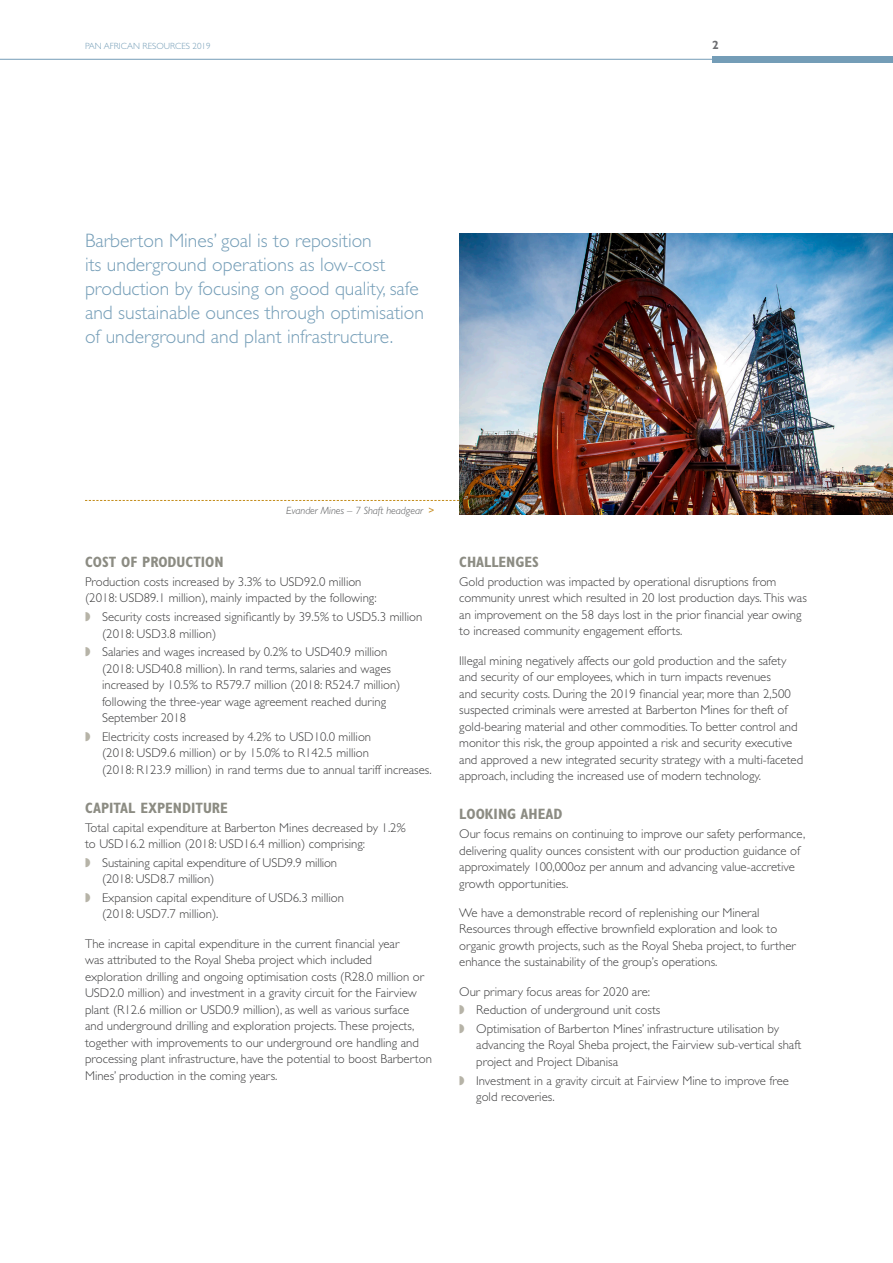
<style>
.page{position:relative;width:893px;height:1263px;background:#fff}
.page>*{position:absolute;margin:0;border:0;box-sizing:border-box;transform-origin:0 0}
._2019_NJ_intro_para{font:300 19.5px/24px "Gill Sans Std";color:#749db7}
._2019_NJ_Body_head_1{font:700 condensed 15px "Gill Sans Std";color:#8c8c83}
._2019_NJ_body_copy{font:300 12.75px/16.5px "Gill Sans Std";color:#3e3e3f}
._2019_NJ_body_copy_0{font:300 12.75px/16.5px "Gill Sans Std";color:#3e3e3f}
.t1{font:700 12px "Gill Sans Std";color:#6c6d70}
._2019_NJ_footnotes{font:italic 300 10.5px "Gill Sans Std";color:#545557}
.t2{font:300 9px "Gill Sans Std";color:#749db7}
.s1{color:#b6b3a7}
</style>
<div class="page">
<hr style="left:0;top:59px;width:712px;height:1px;background:#749db7">
<div style="left:712px;top:56px;width:181px;height:6px;background:#749db7"></div>
<img style="left:459px;top:234px;width:434px;height:280px">
<svg style="left:85px;top:500px;width:374px;height:1px"></svg>
<svg style="left:429px;top:507px;width:5px;height:6px"></svg>
<p class="t2" style="left:85px;top:41px;width:127px">PAN AFRICAN RESOURCES 2019</p>
<p class="t1" style="left:712px;top:38px;width:8px">2</p>
<p class="_2019_NJ_intro_para" style="left:85px;top:229px;width:340px">Barberton Mines’ goal is to reposition<br>its underground operations as low-cost production by focusing on good quality, safe and sustainable ounces through optimisation of underground and plant infrastructure.</p>
<p class="_2019_NJ_footnotes" style="left:286px;top:504px;width:138px">Evander Mines – 7 Shaft headgear</p>
<p class="_2019_NJ_Body_head_1" style="left:85px;top:553px;width:140px">COST OF PRODUCTION</p>
<p class="_2019_NJ_body_copy_0" style="left:85px;top:573px;width:293px">Production costs increased by 3.3% to USD92.0 million (2018: USD89.1 million), mainly impacted by the following:</p>
<p class="_2019_NJ_body_copy" style="left:102px;top:609px;width:322px;text-indent:-17px"><span class="s1">◗</span> Security costs increased significantly by 39.5% to USD5.3 million (2018: USD3.8 million)</p>
<p class="_2019_NJ_body_copy" style="left:102px;top:644px;width:300px;text-indent:-17px"><span class="s1">◗</span> Salaries and wages increased by 0.2% to USD40.9 million (2018: USD40.8 million). In rand terms, salaries and wages increased by 10.5% to R579.7 million (2018: R524.7 million) following the three-year wage agreement reached during September 2018</p>
<p class="_2019_NJ_body_copy" style="left:102px;top:728px;width:331px;text-indent:-17px"><span class="s1">◗</span> Electricity costs increased by 4.2% to USD10.0 million<br>(2018: USD9.6 million) or by 15.0% to R142.5 million<br>(2018: R123.9 million) in rand terms due to annual tariff increases.</p>
<p class="_2019_NJ_Body_head_1" style="left:85px;top:799px;width:144px">CAPITAL EXPENDITURE</p>
<p class="_2019_NJ_body_copy_0" style="left:85px;top:819px;width:322px">Total capital expenditure at Barberton Mines decreased by 1.2% to USD16.2 million (2018: USD16.4 million) comprising:</p>
<p class="_2019_NJ_body_copy" style="left:102px;top:854px;width:237px;text-indent:-17px"><span class="s1">◗</span> Sustaining capital expenditure of USD9.9 million (2018: USD8.7 million)</p>
<p class="_2019_NJ_body_copy" style="left:102px;top:890px;width:243px;text-indent:-17px"><span class="s1">◗</span> Expansion capital expenditure of USD6.3 million (2018: USD7.7 million).</p>
<p class="_2019_NJ_body_copy" style="left:85px;top:935px;width:348px">The increase in capital expenditure in the current financial year<br>was attributed to the Royal Sheba project which included exploration drilling and ongoing optimisation costs (R28.0 million or USD2.0 million) and investment in a gravity circuit for the Fairview plant (R12.6 million or USD0.9 million), as well as various surface<br>and underground drilling and exploration projects. These projects, together with improvements to our underground ore handling and processing plant infrastructure, have the potential to boost Barberton Mines’ production in the coming years.</p>
<p class="_2019_NJ_Body_head_1" style="left:459px;top:553px;width:81px">CHALLENGES</p>
<p class="_2019_NJ_body_copy" style="left:459px;top:573px;width:349px">Gold production was impacted by operational disruptions from community unrest which resulted in 20 lost production days. This was an improvement on the 58 days lost in the prior financial year owing to increased community engagement efforts.</p>
<p class="_2019_NJ_body_copy" style="left:459px;top:652px;width:345px">Illegal mining negatively affects our gold production and the safety and security of our employees, which in turn impacts revenues<br>and security costs. During the 2019 financial year, more than 2,500 suspected criminals were arrested at Barberton Mines for theft of gold-bearing material and other commodities. To better control and monitor this risk, the group appointed a risk and security executive and approved a new integrated security strategy with a multi-faceted approach, including the increased use of modern technology.</p>
<p class="_2019_NJ_Body_head_1" style="left:459px;top:805px;width:105px">LOOKING AHEAD</p>
<p class="_2019_NJ_body_copy" style="left:459px;top:826px;width:348px">Our focus remains on continuing to improve our safety performance, delivering quality ounces consistent with our production guidance of approximately 100,000oz per annum and advancing value-accretive growth opportunities.</p>
<p class="_2019_NJ_body_copy" style="left:459px;top:904px;width:338px">We have a demonstrable record of replenishing our Mineral Resources through effective brownfield exploration and look to organic growth projects, such as the Royal Sheba project, to further enhance the sustainability of the group’s operations.</p>
<p class="_2019_NJ_body_copy_0" style="left:459px;top:983px;width:192px">Our primary focus areas for 2020 are:</p>
<p class="_2019_NJ_body_copy" style="left:459px;top:1002px;width:203px"><span class="s1">◗</span> Reduction of underground unit costs</p>
<p class="_2019_NJ_body_copy" style="left:476px;top:1020px;width:327px;text-indent:-17px"><span class="s1">◗</span> Optimisation of Barberton Mines’ infrastructure utilisation by advancing the Royal Sheba project, the Fairview sub-vertical shaft project and Project Dibanisa</p>
<p class="_2019_NJ_body_copy" style="left:476px;top:1072px;width:314px;text-indent:-17px"><span class="s1">◗</span> Investment in a gravity circuit at Fairview Mine to improve free gold recoveries.</p>
</div>
